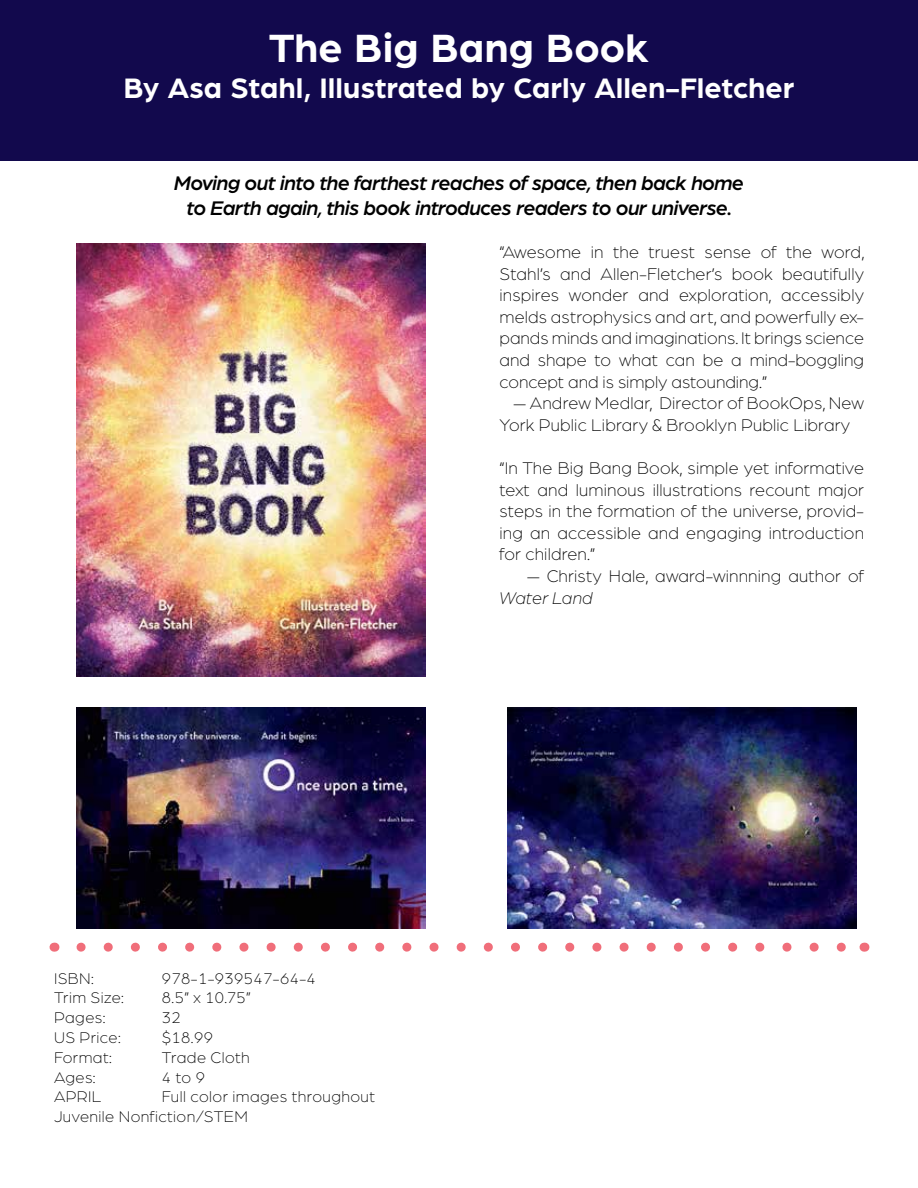
<style>
.page{position:relative;width:918px;height:1188px;background:#fff}
.page>*{position:absolute;margin:0;border:0;box-sizing:border-box;transform-origin:0 0}
.t1{font:700 42px "Arboria";color:#fff}
.t2{font:700 30px "Arboria";color:#fff}
.t3{font:italic 500 21px/25.2px "Arboria";letter-spacing:-.03em;color:#000;text-align:center}
.t4{font:300 18px/21.6px "Arboria";letter-spacing:.01em;color:#000;text-align:justify}
.t5{font:italic 300 18px "Arboria";letter-spacing:.01em;color:#000}
.t6{font:300 16.5px/19.8px "Arboria";letter-spacing:.025em;color:#000}
</style>
<div class="page">
<div style="left:0;top:0;width:918px;height:161px;background:#12094d"></div>
<svg style="left:81px;top:943px;width:765px;height:9px"></svg>
<img style="left:77px;top:243px;width:348px;height:434px">
<img style="left:507px;top:708px;width:349px;height:220px">
<img style="left:77px;top:708px;width:348px;height:220px">
<h1 class="t1" style="left:269px;top:19px;width:382px">The Big Bang Book</h1>
<h2 class="t2" style="left:124px;top:67px;width:672px">By Asa Stahl, Illustrated by Carly Allen-Fletcher</h2>
<p class="t3" style="left:174px;top:169px;width:571px">Moving out into the farthest reaches of space, then back home to Earth again, this book introduces readers to our universe.</p>
<p class="t4" style="left:500px;top:241px;width:366px">“Awesome in the truest sense of the word, Stahl’s and Allen-Fletcher’s book beautifully inspires wonder and exploration, accessibly melds astrophysics and art, and powerfully ex&shy;pands minds and imaginations. It brings science and shape to what can be a mind-boggling concept and is simply astounding.”</p>
<p class="t4" style="left:500px;top:392px;width:366px;text-indent:14px">— Andrew Medlar, Director of BookOps, New<br>York Public Library &amp; Brooklyn Public Library</p>
<p class="t4" style="left:500px;top:457px;width:366px">“In The Big Bang Book, simple yet informative text and luminous illustrations recount major steps in the formation of the universe, provid&shy;ing an accessible and engaging introduction for children.”</p>
<p class="t4" style="left:527px;top:565px;width:338px">— Christy Hale, award-winnning author of</p>
<p class="t5" style="left:500px;top:586px;width:95px">Water Land</p>
<p class="t6" style="left:54px;top:968px;width:41px">ISBN:</p>
<p class="t6" style="left:162px;top:968px;width:155px">978-1-939547-64-4</p>
<p class="t6" style="left:54px;top:988px;width:72px">Trim Size:</p>
<p class="t6" style="left:162px;top:988px;width:90px">8.5” x 10.75”</p>
<p class="t6" style="left:54px;top:1007px;width:53px">Pages:</p>
<p class="t6" style="left:162px;top:1007px;width:20px">32</p>
<p class="t6" style="left:54px;top:1027px;width:68px">US Price:</p>
<p class="t6" style="left:162px;top:1027px;width:52px">$18.99</p>
<p class="t6" style="left:54px;top:1047px;width:59px">Format:</p>
<p class="t6" style="left:162px;top:1047px;width:89px">Trade Cloth</p>
<p class="t6" style="left:54px;top:1067px;width:43px">Ages:</p>
<p class="t6" style="left:162px;top:1067px;width:44px">4 to 9</p>
<p class="t6" style="left:54px;top:1087px;width:49px">APRIL</p>
<p class="t6" style="left:54px;top:1087px;width:323px;text-indent:108px">Full color images throughout<br>Juvenile Nonfiction/STEM</p>
</div>
